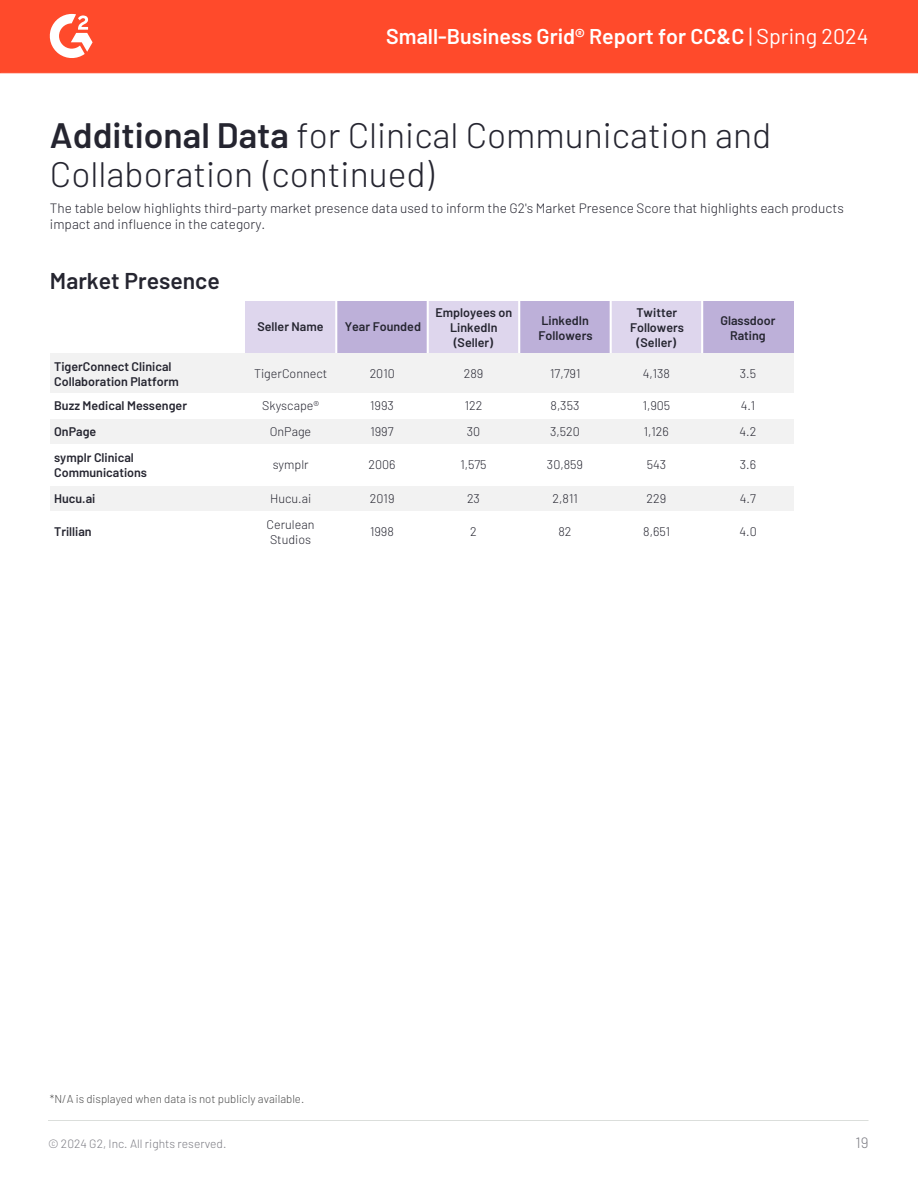
<style>
.page{position:relative;width:918px;height:1188px;background:#fff}
.page>*{position:absolute;margin:0;border:0;box-sizing:border-box;transform-origin:0 0}
.t1{font:300 35.4px/39.2px "Barlow";color:#252530}
.t2{font:600 22.95px "Barlow";color:#252530}
.t3{font:600 21.45px "Barlow";color:#fff}
.t4{font:300 15px "Barlow";color:#7c7c83}
.t5{font:300 13.5px/16.2px "Barlow";color:#252530}
.t6{font:600 12.45px/15px "Barlow";color:#252530;text-align:center}
.t7{font:300 12.45px/15px "Barlow";color:#252530}
.t8{font:300 12px "Barlow";color:#7c7c83}
.t9{font:300 11.4px "Barlow";color:#4d4d4d}
.s1{font-weight:400}
.s2{font-weight:600}
</style>
<div class="page">
<div style="left:0;top:0;width:918px;height:73px;background:#ff4a2b"></div>
<svg style="left:49px;top:14px;width:44px;height:44px"></svg>
<div style="left:245px;top:301px;width:91px;height:53px;background:#ded6ed"></div>
<div style="left:336px;top:301px;width:92px;height:53px;background:#bdb0d9"></div>
<hr style="left:335px;top:301px;width:2px;height:53px;background:#fff">
<div style="left:428px;top:301px;width:91px;height:53px;background:#ded6ed"></div>
<hr style="left:427px;top:301px;width:2px;height:53px;background:#fff">
<div style="left:519px;top:301px;width:92px;height:53px;background:#bdb0d9"></div>
<hr style="left:518px;top:301px;width:2px;height:53px;background:#fff">
<div style="left:611px;top:301px;width:91px;height:53px;background:#ded6ed"></div>
<hr style="left:610px;top:301px;width:2px;height:53px;background:#fff">
<div style="left:702px;top:301px;width:92px;height:53px;background:#bdb0d9"></div>
<hr style="left:701px;top:301px;width:2px;height:53px;background:#fff">
<div style="left:50px;top:354px;width:744px;height:41px;background:#f2f2f2"></div>
<div style="left:50px;top:394px;width:744px;height:25px;background:#fff"></div>
<div style="left:50px;top:419px;width:744px;height:26px;background:#f2f2f2"></div>
<div style="left:50px;top:486px;width:744px;height:26px;background:#f2f2f2"></div>
<hr style="left:48px;top:1120px;width:820px;height:1px;background:#dbdedb">
<h3 class="t3" style="left:386px;top:22px;width:484px">Small-Business Grid® Report for CC&amp;C <span class="s1">| Spring 2024</span></h3>
<h1 class="t1" style="left:50px;top:114px;width:723px"><span class="s2">Additional Data</span> for Clinical Communication and<br>Collaboration (continued)</h1>
<p class="t5" style="left:50px;top:200px;width:795px">The table below highlights third-party market presence data used to inform the G2's Market Presence Score that highlights each products impact and influence in the category.</p>
<h2 class="t2" style="left:50px;top:266px;width:171px">Market Presence</h2>
<p class="t6" style="left:257px;top:318px;width:68px">Seller Name</p>
<p class="t6" style="left:345px;top:318px;width:78px">Year Founded</p>
<p class="t6" style="left:435px;top:304px;width:78px">Employees on<br>LinkedIn (Seller)</p>
<p class="t6" style="left:539px;top:312px;width:56px;text-align:left">LinkedIn<br>Followers</p>
<p class="t6" style="left:630px;top:304px;width:56px">Twitter<br>Followers (Seller)</p>
<p class="t6" style="left:720px;top:312px;width:57px">Glassdoor<br>Rating</p>
<p class="t6" style="left:54px;top:358px;width:126px;text-align:left">TigerConnect Clinical<br>Collaboration Platform</p>
<p class="t7" style="left:254px;top:366px;width:75px">TigerConnect</p>
<p class="t7" style="left:370px;top:366px;width:27px">2010</p>
<p class="t7" style="left:464px;top:366px;width:21px">289</p>
<p class="t7" style="left:550px;top:366px;width:32px">17,791</p>
<p class="t7" style="left:643px;top:366px;width:29px">4,138</p>
<p class="t7" style="left:740px;top:366px;width:18px">3.5</p>
<p class="t6" style="left:54px;top:398px;width:134px">Buzz Medical Messenger</p>
<p class="t7" style="left:262px;top:398px;width:58px">Skyscape®</p>
<p class="t7" style="left:370px;top:398px;width:25px">1993</p>
<p class="t7" style="left:465px;top:398px;width:19px">122</p>
<p class="t7" style="left:551px;top:398px;width:30px">8,353</p>
<p class="t7" style="left:643px;top:398px;width:29px">1,905</p>
<p class="t7" style="left:741px;top:398px;width:16px">4.1</p>
<p class="t6" style="left:54px;top:423px;width:44px">OnPage</p>
<p class="t7" style="left:270px;top:423px;width:43px">OnPage</p>
<p class="t7" style="left:370px;top:423px;width:25px">1997</p>
<p class="t7" style="left:467px;top:423px;width:15px">30</p>
<p class="t7" style="left:550px;top:423px;width:31px">3,520</p>
<p class="t7" style="left:644px;top:423px;width:27px">1,126</p>
<p class="t7" style="left:740px;top:423px;width:18px">4.2</p>
<p class="t6" style="left:54px;top:450px;width:95px;text-align:left">symplr Clinical<br>Communications</p>
<p class="t7" style="left:273px;top:457px;width:38px">symplr</p>
<p class="t7" style="left:368px;top:457px;width:29px">2006</p>
<p class="t7" style="left:460px;top:457px;width:28px">1,575</p>
<p class="t7" style="left:547px;top:457px;width:38px">30,859</p>
<p class="t7" style="left:647px;top:457px;width:21px">543</p>
<p class="t7" style="left:740px;top:457px;width:18px">3.6</p>
<p class="t6" style="left:54px;top:490px;width:43px">Hucu.ai</p>
<p class="t7" style="left:270px;top:490px;width:43px">Hucu.ai</p>
<p class="t7" style="left:370px;top:490px;width:26px">2019</p>
<p class="t7" style="left:467px;top:490px;width:14px">23</p>
<p class="t7" style="left:553px;top:490px;width:27px">2,811</p>
<p class="t7" style="left:647px;top:490px;width:21px">229</p>
<p class="t7" style="left:740px;top:490px;width:18px">4.7</p>
<p class="t6" style="left:54px;top:524px;width:39px">Trillian</p>
<p class="t7" style="left:267px;top:517px;width:49px">Cerulean<br>Studios</p>
<p class="t7" style="left:370px;top:524px;width:25px">1998</p>
<p class="t7" style="left:470px;top:524px;width:8px">2</p>
<p class="t7" style="left:558px;top:524px;width:15px">82</p>
<p class="t7" style="left:643px;top:524px;width:28px">8,651</p>
<p class="t7" style="left:740px;top:524px;width:19px">4.0</p>
<p class="t9" style="left:50px;top:1091px;width:256px">*N/A is displayed when data is not publicly available.</p>
<p class="t8" style="left:48px;top:1136px;width:180px">© 2024 G2, Inc. All rights reserved.</p>
<p class="t4" style="left:855px;top:1132px;width:15px">19</p>
</div>
